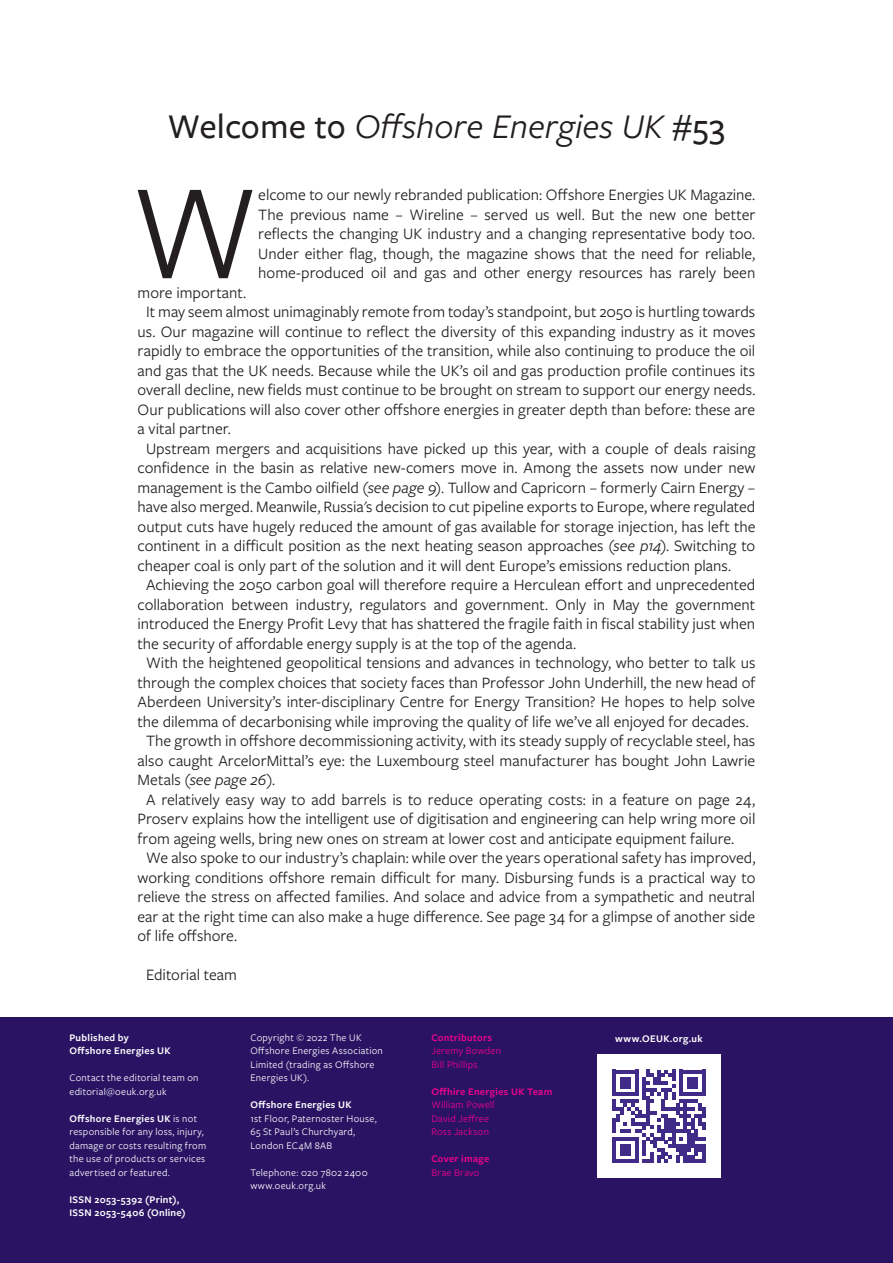
<style>
.page{position:relative;width:893px;height:1263px;background:#fff}
.page>*{position:absolute;margin:0;border:0;box-sizing:border-box;transform-origin:0 0}
.t1{font:141.3px "Freight Sans Pro";color:#231f20}
.t2{font:italic 36px "Freight Sans Pro";color:#231f20}
.t3{font:16.5px/19.5px "Freight Sans Pro";color:#231f20;text-align:justify}
.t4{font:10.5px/13.5px "Freight Sans Pro";letter-spacing:.025em;color:#fff}
.t5{font:600 10.5px/13.5px "Freight Sans Pro";letter-spacing:.03em;color:#fff}
.t6{font:600 10.5px/13.5px "Freight Sans Pro";letter-spacing:.03em;color:#ed028c}
.t7{font:10.5px/13.5px "Freight Sans Pro";letter-spacing:.025em;color:#ed028c}
.s1{font-weight:500;font-style:normal}
.s2{font-style:italic}
.s3{font-weight:600}
.s4{font-weight:400}
</style>
<div class="page">
<div style="left:0;top:1017px;width:893px;height:246px;background:#2b1364"></div>
<div style="left:597px;top:1055px;width:123px;height:123px;background:#fff"></div>
<svg style="left:612px;top:1070px;width:94px;height:93px"></svg>
<p class="t2" style="left:168px;top:102px;width:558px"><span class="s1">Welcome to</span> Offshore Energies UK <span class="s1">#53</span></p>
<p class="t1" style="left:132px;top:138px;width:128px">W</p>
<p class="t3" style="left:258px;top:184px;width:499px">elcome to our newly rebranded publication: Offshore Energies UK Magazine.<br>The previous name – Wireline – served us well. But the new one better reflects the changing UK industry and a changing representative body too.<br>Under either flag, though, the magazine shows that the need for reliable, home-produced oil and gas and other energy resources has rarely been</p>
<p class="t3" style="left:138px;top:282px;width:110px">more important.</p>
<p class="t3" style="left:138px;top:301px;width:619px;text-indent:9px">It may seem almost unimaginably remote from today’s standpoint, but 2050 is hurtling towards us. Our magazine will continue to reflect the diversity of this expanding industry as it moves rapidly to embrace the opportunities of the transition, while also continuing to produce the oil and gas that the UK needs. Because while the UK’s oil and gas production profile continues its overall decline, new fields must continue to be brought on stream to support our energy needs.<br>Our publications will also cover other offshore energies in greater depth than before: these are a vital partner.</p>
<p class="t3" style="left:138px;top:438px;width:619px;text-indent:9px">Upstream mergers and acquisitions have picked up this year, with a couple of deals raising confidence in the basin as relative new-comers move in. Among the assets now under new management is the Cambo oilfield (<span class="s2">see page 9</span>). Tullow and Capricorn – formerly Cairn Energy – have also merged. Meanwile, Russia's decision to cut pipeline exports to Europe, where regulated output cuts have hugely reduced the amount of gas available for storage injection, has left the continent in a difficult position as the next heating season approaches (<span class="s2">see p14</span>). Switching to cheaper coal is only part of the solution and it will dent Europe’s emissions reduction plans.</p>
<p class="t3" style="left:138px;top:574px;width:619px;text-indent:9px">Achieving the 2050 carbon goal will therefore require a Herculean effort and unprecedented collaboration between industry, regulators and government. Only in May the government introduced the Energy Profit Levy that has shattered the fragile faith in fiscal stability just when the security of affordable energy supply is at the top of the agenda.</p>
<p class="t3" style="left:138px;top:652px;width:619px;text-align:center">With the heightened geopolitical tensions and advances in technology, who better to talk us through the complex choices that society faces than Professor John Underhill, the new head of Aberdeen University’s inter-disciplinary Centre for Energy Transition? He hopes to help solve the dilemma of decarbonising while improving the quality of life we’ve all enjoyed for decades.</p>
<p class="t3" style="left:138px;top:730px;width:619px;text-indent:9px">The growth in offshore decommissioning activity, with its steady supply of recyclable steel, has also caught ArcelorMittal’s eye: the Luxembourg steel manufacturer has bought John Lawrie Metals (<span class="s2">see page 26</span>).</p>
<p class="t3" style="left:138px;top:789px;width:619px;text-indent:9px">A relatively easy way to add barrels is to reduce operating costs: in a feature on page 24, Proserv explains how the intelligent use of digitisation and engineering can help wring more oil from ageing wells, bring new ones on stream at lower cost and anticipate equipment failure.</p>
<p class="t3" style="left:138px;top:847px;width:619px;text-indent:9px">We also spoke to our industry’s chaplain: while over the years operational safety has improved, working conditions offshore remain difficult for many. Disbursing funds is a practical way to relieve the stress on affected families. And solace and advice from a sympathetic and neutral ear at the right time can also make a huge difference. See page 34 for a glimpse of another side of life offshore.</p>
<p class="t3" style="left:146px;top:964px;width:92px">Editorial team</p>
<p class="t5" style="left:69px;top:1030px;width:103px">Published by<br>Offshore Energies UK</p>
<p class="t4" style="left:69px;top:1070px;width:131px">Contact the editorial team on editorial@oeuk.org.uk</p>
<p class="t4" style="left:69px;top:1111px;width:138px"><span class="s3">Offshore Energies UK</span> is not responsible for any loss, injury, damage or costs resulting from the use of products or services advertised or featured.</p>
<p class="t5" style="left:69px;top:1192px;width:118px">ISSN 2053-5392 (Print),<br>ISSN 2053-5406 (Online)</p>
<p class="t4" style="left:250px;top:1030px;width:134px">Copyright © 2022 The UK<br>Offshore Energies Association<br>Limited (trading as Offshore<br>Energies UK).</p>
<p class="t5" style="left:250px;top:1097px;width:103px">Offshore Energies UK</p>
<p class="t4" style="left:250px;top:1111px;width:128px">1st Floor, Paternoster House,<br>65 St Paul’s Churchyard,</p>
<p class="t4" style="left:250px;top:1138px;width:83px">London EC4M 8AB</p>
<p class="t4" style="left:250px;top:1165px;width:119px">Telephone: 020 7802 2400 www.oeuk.org.uk</p>
<p class="t6" style="left:431px;top:1030px;width:71px">Contributors<br><span class="s4">Jeremy Bowden</span></p>
<p class="t7" style="left:431px;top:1057px;width:48px">Bill Phillips</p>
<p class="t6" style="left:431px;top:1084px;width:122px">Offhire Energies UK Team<br><span class="s4">William Powell</span></p>
<p class="t7" style="left:431px;top:1111px;width:59px">David Jeffree<br>Ross Jackson</p>
<p class="t6" style="left:431px;top:1151px;width:59px">Cover image</p>
<p class="t7" style="left:431px;top:1165px;width:50px">Brae Bravo</p>
<p class="t5" style="left:615px;top:1031px;width:89px">www.OEUK.org.uk</p>
</div>
